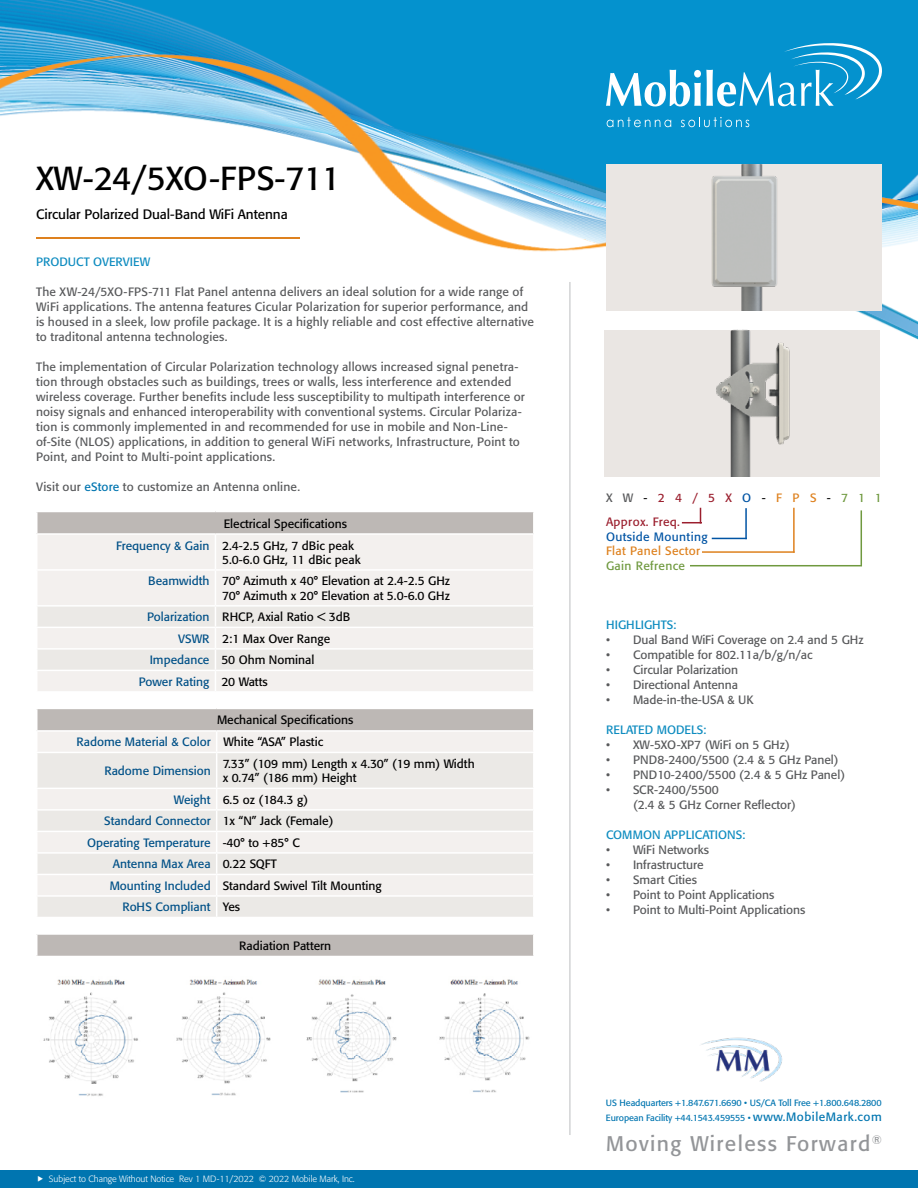
<style>
.page{position:relative;width:918px;height:1188px;background:#fff}
.page>*{position:absolute;margin:0;border:0;box-sizing:border-box;transform-origin:0 0}
.t1{font:33px "Formata";letter-spacing:-.01em;color:#000}
.t2{font:21px "Formata";letter-spacing:.07em;color:#939598}
.t3{font:13.5px "Formata";letter-spacing:-.005em;color:#000}
.t4{font:12px/15px "Formata";letter-spacing:.01em;color:#58595b}
.t5{font:12px/22px "Formata";color:#000}
.t6{font:12px "Formata";color:#005087}
.t7{font:12px "Formata";color:#0e8cc0}
.t8{font:12px/24px "Formata";letter-spacing:.425em;color:#9b1f2e}
.t9{font:12px "Formata";letter-spacing:.03em;color:#0054a4}
.t10{font:12px "Formata";letter-spacing:.03em;color:#de811e}
.t11{font:12px "Formata";letter-spacing:.03em;color:#6f993f}
.t12{font:9px/15px "Formata";letter-spacing:-.01em;color:#0075b0}
.t13{font:300 9px "Formata";color:#fff}
.s1{color:#0075b0}
.s2{color:#005087}
.s3{color:#000}
.s4{color:#58595b}
.s5{color:#0054a4}
.s6{color:#de811e}
.s7{color:#6f993f}
.s8{font-size:12px}
</style>
<div class="page">
<hr style="left:570px;top:282px;width:1px;height:853px;background:#bcbec0">
<img style="left:0;top:0;width:918px;height:405px">
<div style="left:0;top:1170px;width:918px;height:18px;background:#0075b0"></div>
<img style="left:701px;top:1037px;width:82px;height:45px">
<svg style="left:606px;top:43px;width:276px;height:63px;background:#35a7d7"></svg>
<svg style="left:607px;top:117px;width:64px;height:10px"></svg>
<svg style="left:681px;top:117px;width:68px;height:10px"></svg>
<div style="left:606px;top:164px;width:276px;height:146px;background:#eae6e3"></div>
<img style="left:711px;top:164px;width:66px;height:146px">
<div style="left:604px;top:330px;width:276px;height:146px;background:#eae6e3"></div>
<img style="left:716px;top:330px;width:74px;height:146px">
<hr style="left:36px;top:237px;width:264px;height:2px;background:#de811e">
<svg style="left:682px;top:508px;width:20px;height:15px"></svg>
<hr style="left:690px;top:565px;width:172px;height:1px;background:#6f993f">
<hr style="left:861px;top:510px;width:1px;height:55px;background:#6f993f">
<hr style="left:702px;top:551px;width:93px;height:2px;background:#de811e">
<hr style="left:793px;top:508px;width:2px;height:45px;background:#de811e">
<hr style="left:712px;top:538px;width:35px;height:1px;background:#0054a4">
<hr style="left:745px;top:508px;width:2px;height:31px;background:#0054a4">
<div style="left:37px;top:512px;width:497px;height:22px;background:#bdb8b5"></div>
<div style="left:38px;top:535px;width:495px;height:70px;background:#f3f0ee"></div>
<hr style="left:36px;top:512px;width:2px;height:21px;background:#fff">
<hr style="left:533px;top:512px;width:2px;height:21px;background:#fff">
<hr style="left:36px;top:533px;width:179px;height:2px;background:#fff">
<hr style="left:36px;top:569px;width:179px;height:2px;background:#fff">
<hr style="left:215px;top:569px;width:320px;height:2px;background:#fff">
<hr style="left:215px;top:571px;width:1px;height:34px;background:#fff">
<div style="left:37px;top:606px;width:496px;height:85px;background:#f3f0ee"></div>
<hr style="left:215px;top:648px;width:320px;height:2px;background:#fff">
<hr style="left:215px;top:533px;width:320px;height:2px;background:#fff">
<hr style="left:215px;top:535px;width:1px;height:34px;background:#fff">
<div style="left:37px;top:708px;width:497px;height:23px;background:#bdb8b5"></div>
<div style="left:38px;top:732px;width:495px;height:20px;background:#f3f0ee"></div>
<div style="left:38px;top:753px;width:495px;height:164px;background:#ebe9e6"></div>
<hr style="left:36px;top:788px;width:181px;height:1px;background:#fff">
<hr style="left:36px;top:809px;width:181px;height:2px;background:#fff">
<hr style="left:36px;top:831px;width:181px;height:1px;background:#fff">
<hr style="left:36px;top:852px;width:181px;height:2px;background:#fff">
<hr style="left:217px;top:852px;width:318px;height:2px;background:#fff">
<hr style="left:36px;top:874px;width:181px;height:1px;background:#fff">
<hr style="left:217px;top:874px;width:318px;height:1px;background:#fff">
<hr style="left:36px;top:895px;width:181px;height:2px;background:#fff">
<hr style="left:217px;top:895px;width:318px;height:2px;background:#fff">
<hr style="left:36px;top:708px;width:181px;height:1px;background:#fff">
<hr style="left:217px;top:708px;width:318px;height:1px;background:#fff">
<hr style="left:36px;top:730px;width:181px;height:2px;background:#fff">
<hr style="left:217px;top:730px;width:318px;height:2px;background:#fff">
<hr style="left:36px;top:709px;width:2px;height:21px;background:#fff">
<hr style="left:533px;top:709px;width:2px;height:21px;background:#fff">
<hr style="left:217px;top:788px;width:318px;height:1px;background:#fff">
<hr style="left:217px;top:809px;width:318px;height:2px;background:#fff">
<hr style="left:217px;top:831px;width:318px;height:1px;background:#fff">
<hr style="left:216px;top:753px;width:1px;height:35px;background:#fff">
<svg style="left:216px;top:789px;width:1px;height:128px"></svg>
<svg style="left:216px;top:732px;width:1px;height:20px"></svg>
<div style="left:37px;top:934px;width:497px;height:22px;background:#bdb8b5"></div>
<hr style="left:36px;top:933px;width:499px;height:2px;background:#fff">
<hr style="left:36px;top:935px;width:2px;height:21px;background:#fff">
<hr style="left:533px;top:935px;width:2px;height:21px;background:#fff">
<img style="left:43px;top:979px;width:487px;height:117px">
<h1 class="t1" style="left:36px;top:159px;width:306px">XW-24/5XO-FPS-711</h1>
<p class="t3" style="left:36px;top:206px;width:253px">Circular Polarized Dual-Band WiFi Antenna</p>
<p class="t7" style="left:36px;top:254px;width:116px">PRODUCT OVERVIEW</p>
<p class="t4" style="left:36px;top:284px;width:500px">The XW-24/5XO-FPS-711 Flat Panel antenna delivers an ideal solution for a wide range of WiFi applications. The antenna features Cicular Polarization for superior performance, and is housed in a sleek, low profile package. It is a highly reliable and cost effective alternative to traditonal antenna technologies.</p>
<p class="t4" style="left:36px;top:359px;width:490px">The implementation of Circular Polarization technology allows increased signal penetra&shy;tion through obstacles such as buildings, trees or walls, less interference and extended wireless coverage. Further benefits include less susceptibility to multipath interference or noisy signals and enhanced interoperability with conventional systems. Circular Polariza&shy;tion is commonly implemented in and recommended for use in mobile and Non-Line&shy;of-Site (NLOS) applications, in addition to general WiFi networks, Infrastructure, Point to Point, and Point to Multi-point applications.</p>
<p class="t4" style="left:36px;top:479px;width:266px">Visit our <span class="s1">eStore</span> to customize an Antenna online.</p>
<p class="t5" style="left:116px;top:512px;width:239px;text-indent:107px">Electrical Specifications<br><span class="s2">Frequency &amp; Gain</span> 2.4-2.5 GHz, 7 dBic peak</p>
<p class="t5" style="left:148px;top:549px;width:303px;line-height:21.5px;text-indent:74px">5.0-6.0 GHz, 11 dBic peak<br><span class="s2">Beamwidth</span> 70° Azimuth x 40° Elevation at 2.4-2.5 GHz</p>
<p class="t5" style="left:222px;top:585px;width:229px">70° Azimuth x 20° Elevation at 5.0-6.0 GHz</p>
<p class="t5" style="left:147px;top:606px;width:205px"><span class="s2">Polarization</span> RHCP, Axial Ratio &lt; 3dB</p>
<p class="t5" style="left:178px;top:628px;width:153px"><span class="s2">VSWR</span> 2:1 Max Over Range</p>
<p class="t5" style="left:150px;top:649px;width:166px"><span class="s2">Impedance</span> 50 Ohm Nominal</p>
<p class="t6" style="left:139px;top:674px;width:131px">Power Rating <span class="s3">20 Watts</span></p>
<p class="t5" style="left:77px;top:709px;width:278px;text-indent:140px">Mechanical Specifications<br><span class="s2">Radome Material &amp; Color</span> White “ASA” Plastic</p>
<p class="t6" style="left:104px;top:764px;width:108px">Radome Dimension</p>
<p class="t5" style="left:223px;top:756px;width:254px;line-height:14.4px">7.33” (109 mm) Length x 4.30” (19 mm) Width x 0.74” (186 mm) Height</p>
<p class="t5" style="left:174px;top:789px;width:136px"><span class="s2">Weight</span> 6.5 oz (184.3 g)</p>
<p class="t6" style="left:104px;top:814px;width:231px">Standard Connector <span class="s3">1x “N” Jack (Female)</span></p>
<p class="t6" style="left:87px;top:835px;width:214px">Operating Temperature <span class="s3">-40° to +85° C</span></p>
<p class="t6" style="left:113px;top:857px;width:166px">Antenna Max Area <span class="s3">0.22 SQFT</span></p>
<p class="t5" style="left:110px;top:875px;width:274px"><span class="s2">Mounting Included</span> Standard Swivel Tilt Mounting</p>
<p class="t6" style="left:122px;top:900px;width:119px">RoHS Compliant <span class="s3">Yes</span></p>
<p class="t5" style="left:239px;top:935px;width:94px">Radiation Pattern</p>
<p class="t13" style="left:49px;top:1174px;width:307px">Subject to Change Without Notice Rev 1 MD-11/2022 © 2022 Mobile Mark, Inc.</p>
<p class="t8" style="left:606px;top:486px;width:277px"><span class="s4">XW</span><span class="s3">-</span>24/5X<span class="s5">O</span><span class="s3">-</span><span class="s6">FPS</span><span class="s3">-</span><span class="s7">711<br></span>Approx. Freq.</p>
<p class="t9" style="left:606px;top:529px;width:103px">Outside Mounting</p>
<p class="t10" style="left:606px;top:544px;width:96px">Flat Panel Sector</p>
<p class="t11" style="left:606px;top:558px;width:81px">Gain Refrence</p>
<p class="t7" style="left:606px;top:617px;width:72px">HIGHLIGHTS:</p>
<p class="t4" style="left:606px;top:632px;width:259px">• Dual Band WiFi Coverage on 2.4 and 5 GHz</p>
<p class="t4" style="left:606px;top:647px;width:208px">• Compatible for 802.11a/b/g/n/ac</p>
<p class="t4" style="left:606px;top:662px;width:134px">• Circular Polarization</p>
<p class="t4" style="left:606px;top:677px;width:134px">• Directional Antenna</p>
<p class="t4" style="left:606px;top:692px;width:149px">• Made-in-the-USA &amp; UK</p>
<p class="t7" style="left:606px;top:722px;width:102px">RELATED MODELS:</p>
<p class="t4" style="left:606px;top:737px;width:185px">• XW-5XO-XP7 (WiFi on 5 GHz)</p>
<p class="t4" style="left:606px;top:752px;width:234px">• PND8-2400/5500 (2.4 &amp; 5 GHz Panel)</p>
<p class="t4" style="left:606px;top:767px;width:241px">• PND10-2400/5500 (2.4 &amp; 5 GHz Panel)</p>
<p class="t4" style="left:633px;top:782px;width:164px;text-indent:-27px">• SCR-2400/5500<br>(2.4 &amp; 5 GHz Corner Reflector)</p>
<p class="t7" style="left:606px;top:827px;width:141px">COMMON APPLICATIONS:</p>
<p class="t4" style="left:606px;top:842px;width:105px">• WiFi Networks</p>
<p class="t4" style="left:606px;top:857px;width:99px">• Infrastructure</p>
<p class="t4" style="left:606px;top:872px;width:93px">• Smart Cities</p>
<p class="t4" style="left:606px;top:887px;width:170px">• Point to Point Applications</p>
<p class="t4" style="left:606px;top:902px;width:201px">• Point to Multi-Point Applications</p>
<p class="t12" style="left:606px;top:1095px;width:277px">US Headquarters +1.847.671.6690 • US/CA Toll Free +1.800.648.2800<br>European Facility +44.1543.459555 • <span class="s8">www.MobileMark.com</span></p>
<h2 class="t2" style="left:606px;top:1131px;width:277px">Moving Wireless Forward<sup>®</sup></h2>
</div>
